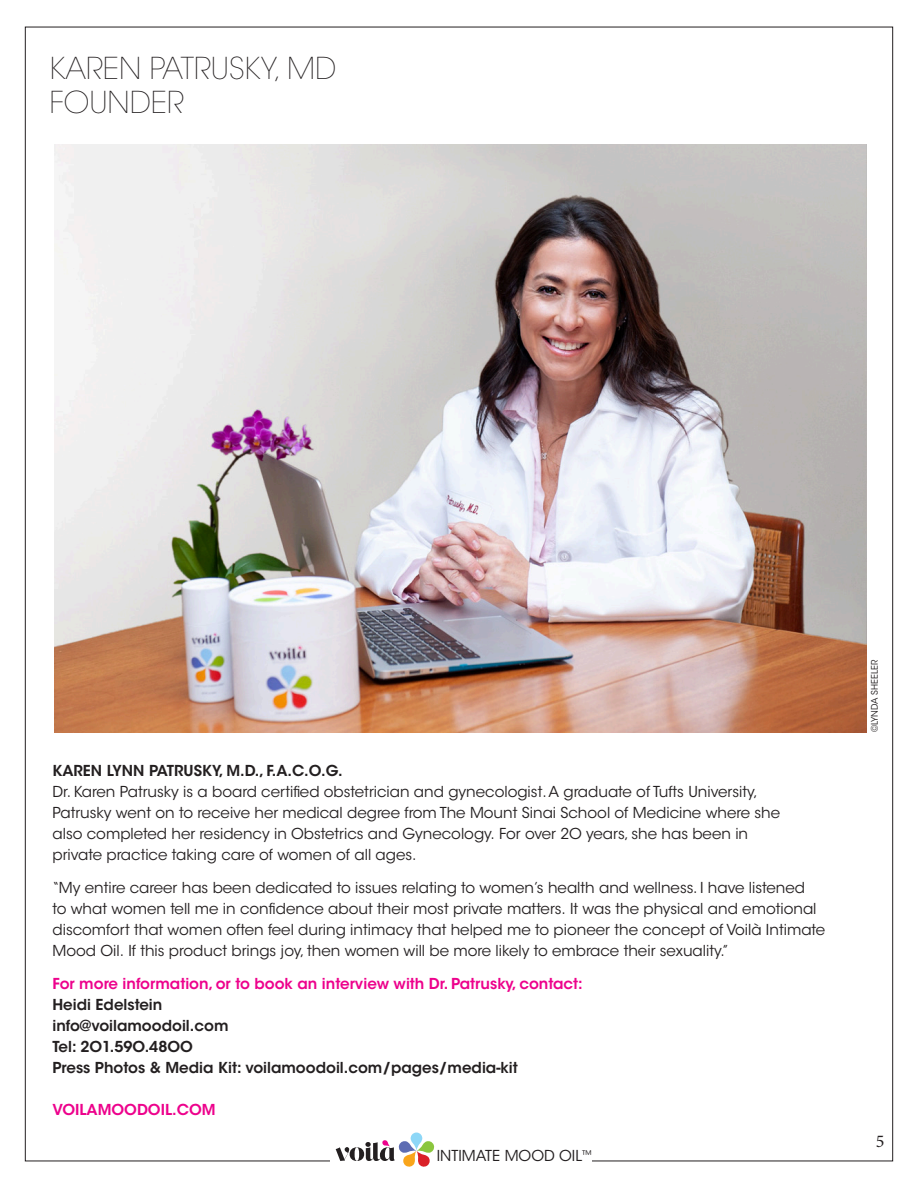
<style>
.page{position:relative;width:918px;height:1188px;background:#fff}
.page>*{position:absolute;margin:0;border:0;box-sizing:border-box;transform-origin:0 0}
.t1{font:200 30px "ITC Avant Garde Std";color:#231f20}
.t2{font:18px "Minion Pro";color:#231f20}
.t3{font:15px/21px "ITC Avant Garde Std";color:#231f20}
.t4{font:600 15px "ITC Avant Garde Std";color:#231f20}
.t5{font:600 15px "ITC Avant Garde Std";color:#ed028c}
.t6{font:9px "ITC Avant Garde Std";color:#231f20}
.s1{font-weight:600}
</style>
<div class="page">
<svg style="left:336px;top:1133px;width:99px;height:34px"></svg>
<img style="left:54px;top:145px;width:813px;height:587px">
<p class="t1" style="left:50px;top:50px;width:288px">KAREN PATRUSKY, MD</p>
<p class="t1" style="left:50px;top:85px;width:136px">FOUNDER</p>
<p class="t3" style="left:52px;top:760px;width:729px"><span class="s1">KAREN LYNN PATRUSKY, M.D., F.A.C.O.G.<br></span>Dr. Karen Patrusky is a board certified obstetrician and gynecologist. A graduate of Tufts University, Patrusky went on to receive her medical degree from The Mount Sinai School of Medicine where she also completed her residency in Obstetrics and Gynecology. For over 2O years, she has been in private practice taking care of women of all ages.</p>
<p class="t3" style="left:52px;top:877px;width:774px">“My entire career has been dedicated to issues relating to women’s health and wellness. I have listened<br>to what women tell me in confidence about their most private matters. It was the physical and emotional discomfort that women often feel during intimacy that helped me to pioneer the concept of Voilà Intimate Mood Oil. If this product brings joy, then women will be more likely to embrace their sexuality.”</p>
<p class="t5" style="left:52px;top:974px;width:532px">For more information, or to book an interview with Dr. Patrusky, contact:</p>
<p class="t4" style="left:52px;top:995px;width:111px">Heidi Edelstein</p>
<p class="t4" style="left:52px;top:1016px;width:177px">info@voilamoodoil.com</p>
<p class="t4" style="left:52px;top:1037px;width:142px">Tel: 2O1.59O.48OO</p>
<p class="t4" style="left:52px;top:1058px;width:467px">Press Photos &amp; Media Kit: voilamoodoil.com/pages/media-kit</p>
<p class="t5" style="left:52px;top:1100px;width:165px">VOILAMOODOIL.COM</p>
<p class="t3" style="left:437px;top:1145px;width:157px">INTIMATE MOOD OIL<sup>™</sup></p>
<p class="t6" style="left:869px;top:732px;width:74px;rotate:-90deg">©LYNDA SHEELER</p>
<p class="t2" style="left:876px;top:1129px;width:10px">5</p>
</div>
